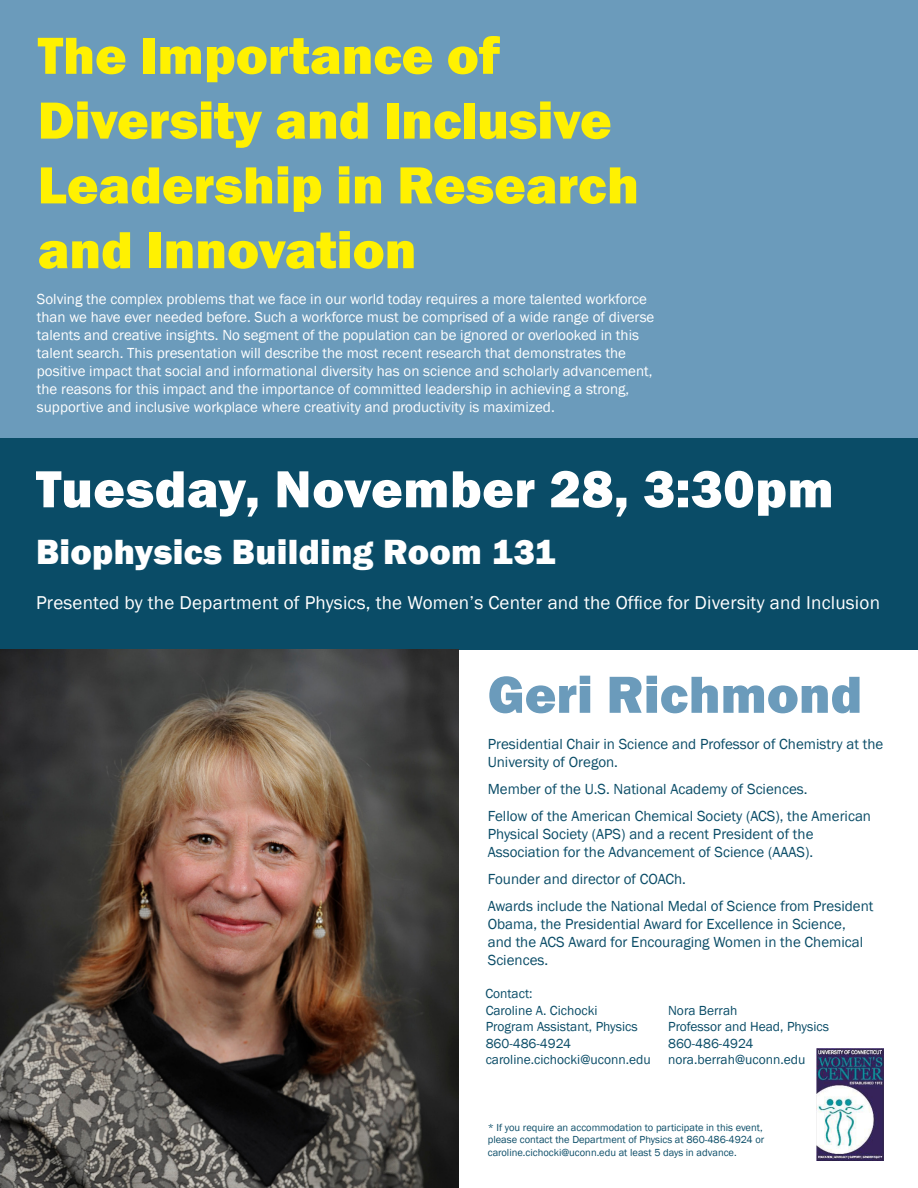
<style>
.page{position:relative;width:918px;height:1188px;background:#fff}
.page>*{position:absolute;margin:0;border:0;box-sizing:border-box;transform-origin:0 0}
.t1{font:800 54px/64.8px "Franklin Gothic";color:#fff101}
.t2{font:800 54px "Franklin Gothic";letter-spacing:.01em;color:#fff}
.t3{font:800 54px "Franklin Gothic";color:#6b9bbb}
.t4{font:800 36px "Franklin Gothic";letter-spacing:.01em;color:#fff}
.t5{font:19.2px "Franklin Gothic";letter-spacing:.01em;color:#fff}
.t6{font:15px/18px "Franklin Gothic";color:#fff}
.t7{font:15px/18px "Franklin Gothic";color:#0a4c67}
.t8{font:13.5px "Franklin Gothic";color:#0a4c67}
.t9{font:10.5px/12.6px "Franklin Gothic";color:#0a4c67}
</style>
<div class="page">
<div style="left:0;top:437px;width:918px;height:213px;background:#0a4c67"></div>
<div style="left:0;top:0;width:918px;height:437px;background:#6b9bbb"></div>
<img style="left:0;top:650px;width:459px;height:538px">
<img style="left:816px;top:1048px;width:67px;height:112px">
<p class="t1" style="left:38px;top:23px;width:603px">The Importance of<br>Diversity and Inclusive<br>Leadership in Research and Innovation</p>
<p class="t6" style="left:37px;top:290px;width:619px">Solving the complex problems that we face in our world today requires a more talented workforce than we have ever needed before. Such a workforce must be comprised of a wide range of diverse talents and creative insights. No segment of the population can be ignored or overlooked in this talent search. This presentation will describe the most recent research that demonstrates the positive impact that social and informational diversity has on science and scholarly advancement, the reasons for this impact and the importance of committed leadership in achieving a strong, supportive and inclusive workplace where creativity and productivity is maximized.</p>
<p class="t2" style="left:36px;top:454px;width:799px">Tuesday, November 28, 3:30pm</p>
<p class="t4" style="left:36px;top:529px;width:521px">Biophysics Building Room 131</p>
<p class="t5" style="left:36px;top:591px;width:846px">Presented by the Department of Physics, the Women’s Center and the Office for Diversity and Inclusion</p>
<p class="t3" style="left:488px;top:660px;width:376px">Geri Richmond</p>
<p class="t7" style="left:488px;top:735px;width:397px">Presidential Chair in Science and Professor of Chemistry at the<br>University of Oregon.</p>
<p class="t7" style="left:488px;top:780px;width:321px">Member of the U.S. National Academy of Sciences.</p>
<p class="t7" style="left:488px;top:807px;width:385px">Fellow of the American Chemical Society (ACS), the American<br>Physical Society (APS) and a recent President of the<br>Association for the Advancement of Science (AAAS).</p>
<p class="t7" style="left:488px;top:870px;width:200px">Founder and director of COACh.</p>
<p class="t7" style="left:488px;top:897px;width:387px">Awards include the National Medal of Science from President Obama, the Presidential Award for Excellence in Science, and the ACS Award for Encouraging Women in the Chemical Sciences.</p>
<p class="t8" style="left:485px;top:985px;width:49px">Contact:</p>
<p class="t8" style="left:486px;top:1002px;width:113px">Caroline A. Cichocki</p>
<p class="t8" style="left:486px;top:1019px;width:154px">Program Assistant, Physics</p>
<p class="t8" style="left:486px;top:1035px;width:87px">860-486-4924</p>
<p class="t8" style="left:486px;top:1051px;width:167px">caroline.cichocki@uconn.edu</p>
<p class="t8" style="left:668px;top:1002px;width:71px">Nora Berrah</p>
<p class="t8" style="left:668px;top:1019px;width:162px">Professor and Head, Physics</p>
<p class="t8" style="left:668px;top:1035px;width:87px">860-486-4924</p>
<p class="t8" style="left:668px;top:1051px;width:139px">nora.berrah@uconn.edu</p>
<p class="t9" style="left:488px;top:1121px;width:278px">* If you require an accommodation to participate in this event, please contact the Department of Physics at 860-486-4924 or caroline.cichocki@uconn.edu at least 5 days in advance.</p>
</div>
